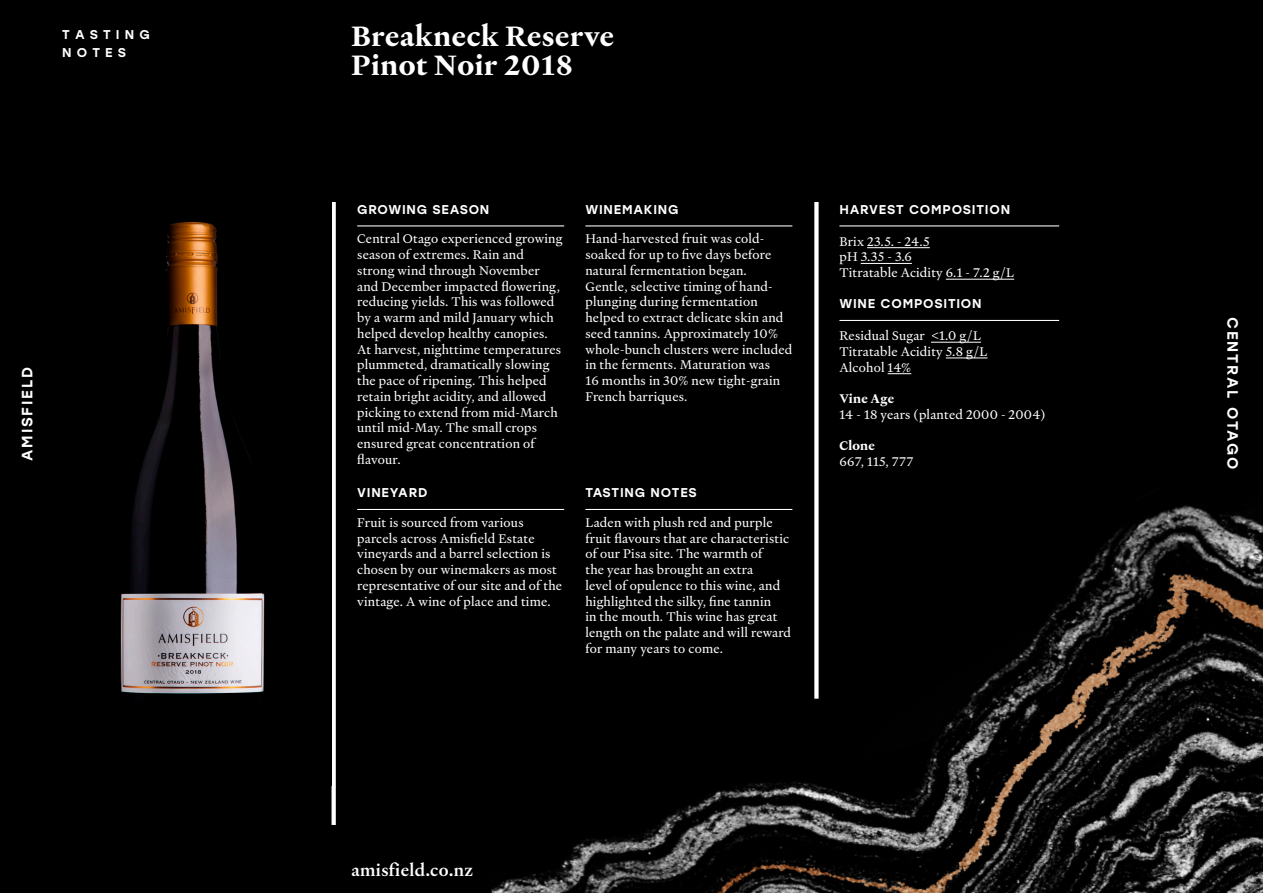
<style>
.page{position:relative;width:1263px;height:893px;background:#000}
.page>*{position:absolute;margin:0;border:0;box-sizing:border-box;transform-origin:0 0}
.t1{font:700 30px/28.5px "Heldane Text";letter-spacing:.02em;color:#fff}
.t2{font:500 18px "Heldane Text";letter-spacing:.02em;color:#fff}
.t3{font:500 15px "Stolzl";letter-spacing:.12em;color:#fff}
.t4{font:13.5px/15.8px "Heldane Text";letter-spacing:.015em;color:#fff}
.t5{font:700 13.5px "Heldane Text";letter-spacing:.015em;color:#fff}
.t6{font:500 12.75px/18px "Stolzl";letter-spacing:.06em;color:#fff}
</style>
<div class="page">
<img style="left:382px;top:262px;width:881px;height:631px">
<hr style="left:839px;top:225px;width:220px;height:1px;background:#fff">
<hr style="left:867px;top:247px;width:63px;height:1px;background:#fff">
<hr style="left:861px;top:263px;width:51px;height:1px;background:#fff">
<hr style="left:946px;top:279px;width:68px;height:1px;background:#fff">
<hr style="left:839px;top:320px;width:220px;height:1px;background:#fff">
<hr style="left:931px;top:342px;width:50px;height:1px;background:#fff">
<hr style="left:946px;top:357px;width:41px;height:1px;background:#fff">
<svg style="left:888px;top:373px;width:23px;height:1px"></svg>
<hr style="left:357px;top:225px;width:207px;height:1px;background:#fff">
<hr style="left:357px;top:509px;width:207px;height:1px;background:#fff">
<hr style="left:585px;top:225px;width:207px;height:1px;background:#fff">
<hr style="left:585px;top:509px;width:207px;height:1px;background:#fff">
<div style="left:814px;top:202px;width:5px;height:497px;background:#fff"></div>
<svg style="left:332px;top:202px;width:4px;height:623px;background:#f2f2f2"></svg>
<img style="left:120px;top:221px;width:145px;height:473px">
<p class="t6" style="left:62px;top:25px;width:89px">T A S T I N G<br>N O T E S</p>
<p class="t3" style="left:17px;top:461px;width:95px;rotate:-90deg">AMISFIELD</p>
<p class="t1" style="left:351px;top:22px;width:264px">Breakneck Reserve<br>Pinot Noir 2018</p>
<p class="t6" style="left:357px;top:200px;width:134px">GROWING SEASON</p>
<p class="t4" style="left:357px;top:231px;width:207px">Central Otago experienced growing season of extremes. Rain and strong wind through November and December impacted flowering, reducing yields. This was followed by a warm and mild January which helped develop healthy canopies.<br>At harvest, nighttime temperatures plummeted, dramatically slowing the pace of ripening. This helped retain bright acidity, and allowed picking to extend from mid-March until mid-May. The small crops ensured great concentration of flavour.</p>
<p class="t6" style="left:357px;top:483px;width:72px">VINEYARD</p>
<p class="t4" style="left:357px;top:514px;width:206px">Fruit is sourced from various parcels across Amisfield Estate vineyards and a barrel selection is chosen by our winemakers as most representative of our site and of the vintage. A wine of place and time.</p>
<p class="t6" style="left:585px;top:200px;width:95px">WINEMAKING</p>
<p class="t4" style="left:585px;top:231px;width:208px">Hand-harvested fruit was cold&shy;soaked for up to five days before natural fermentation began.<br>Gentle, selective timing of hand&shy;plunging during fermentation helped to extract delicate skin and seed tannins. Approximately 10% whole-bunch clusters were included in the ferments. Maturation was<br>16 months in 30% new tight-grain<br>French barriques.</p>
<p class="t6" style="left:585px;top:483px;width:113px">TASTING NOTES</p>
<p class="t4" style="left:585px;top:514px;width:207px">Laden with plush red and purple fruit flavours that are characteristic of our Pisa site. The warmth of<br>the year has brought an extra<br>level of opulence to this wine, and highlighted the silky, fine tannin<br>in the mouth. This wine has great length on the palate and will reward for many years to come.</p>
<p class="t6" style="left:839px;top:200px;width:172px">HARVEST COMPOSITION</p>
<p class="t4" style="left:839px;top:233px;width:92px">Brix 23.5. - 24.5</p>
<p class="t4" style="left:839px;top:249px;width:74px">pH 3.35 - 3.6</p>
<p class="t4" style="left:839px;top:264px;width:176px">Titratable Acidity 6.1 - 7.2 g/L</p>
<p class="t6" style="left:839px;top:294px;width:144px">WINE COMPOSITION</p>
<p class="t4" style="left:839px;top:327px;width:143px">Residual Sugar &lt;1.0 g/L</p>
<p class="t4" style="left:839px;top:343px;width:150px">Titratable Acidity 5.8 g/L</p>
<p class="t4" style="left:839px;top:359px;width:73px">Alcohol 14%</p>
<p class="t5" style="left:839px;top:390px;width:56px">Vine Age</p>
<p class="t4" style="left:839px;top:406px;width:208px">14 - 18 years (planted 2000 - 2004)</p>
<p class="t5" style="left:839px;top:437px;width:37px">Clone</p>
<p class="t4" style="left:839px;top:453px;width:76px">667, 115, 777</p>
<p class="t2" style="left:351px;top:858px;width:123px">amisfield.co.nz</p>
<p class="t3" style="left:1243px;top:317px;width:154px;rotate:90deg">CENTRAL OTAGO</p>
</div>
